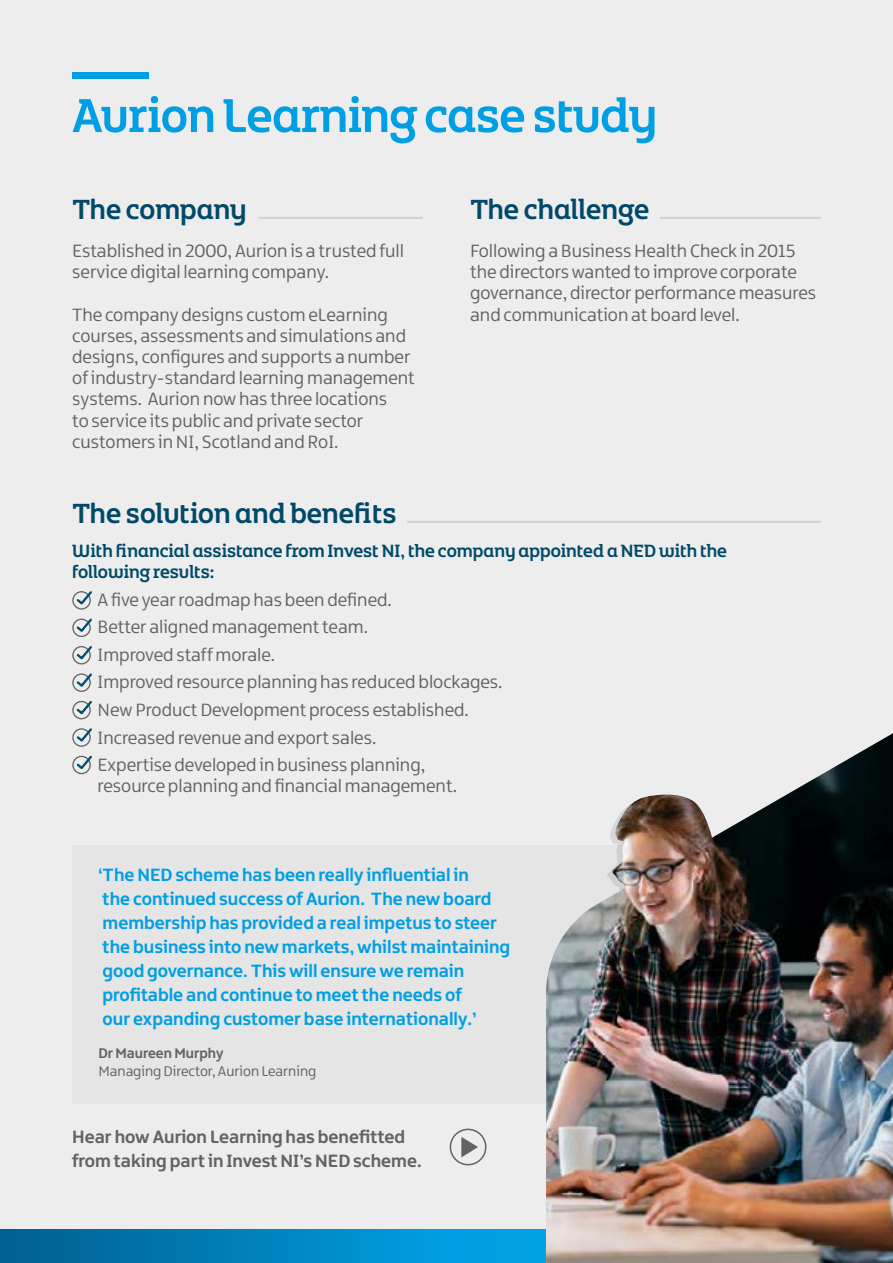
<style>
.page{position:relative;width:893px;height:1263px;background:#ededed}
.page>*{position:absolute;margin:0;border:0;box-sizing:border-box;transform-origin:0 0}
.t1{font:50.85px "Northern Ireland Headline";letter-spacing:-.01em;color:#009fe3}
.t2{font:29.7px "Northern Ireland Headline";color:#014969}
.t3{font:19.05px/21.1px "Northern Ireland";color:#646363}
.t4{font:700 19.05px/24px "Northern Ireland";color:#009fe3}
.t5{font:19.05px/21.1px "Northern Ireland Headline";color:#014969}
.t6{font:700 19.05px/24px "Northern Ireland";color:#646363}
.t7{font:15px "Northern Ireland";color:#646363}
.t8{font:700 15px "Northern Ireland";color:#646363}
</style>
<div class="page">
<div style="left:72px;top:845px;width:693px;height:258px;background:#e5e5e5"></div>
<svg style="left:0;top:1230px;width:546px;height:33px;background:#0083bf"></svg>
<hr style="left:407px;top:521px;width:414px;height:2px;background:#cdd1dc">
<hr style="left:660px;top:217px;width:161px;height:2px;background:#cdd1dc">
<hr style="left:258px;top:217px;width:165px;height:2px;background:#cdd1dc">
<div style="left:72px;top:701px;width:19px;height:18px;border:1px solid #646363;border-radius:50%"></div>
<svg style="left:75px;top:700px;width:17px;height:16px"></svg>
<div style="left:72px;top:728px;width:19px;height:19px;border:1px solid #646363;border-radius:50%"></div>
<svg style="left:75px;top:728px;width:17px;height:16px"></svg>
<div style="left:72px;top:756px;width:19px;height:18px;border:1px solid #646363;border-radius:50%"></div>
<svg style="left:75px;top:755px;width:17px;height:16px"></svg>
<div style="left:72px;top:591px;width:19px;height:19px;border:1px solid #646363;border-radius:50%"></div>
<svg style="left:75px;top:591px;width:17px;height:16px"></svg>
<div style="left:72px;top:618px;width:19px;height:19px;border:1px solid #646363;border-radius:50%"></div>
<svg style="left:75px;top:618px;width:17px;height:16px"></svg>
<div style="left:72px;top:646px;width:19px;height:18px;border:1px solid #646363;border-radius:50%"></div>
<svg style="left:75px;top:646px;width:17px;height:15px"></svg>
<div style="left:72px;top:673px;width:19px;height:19px;border:1px solid #646363;border-radius:50%"></div>
<svg style="left:75px;top:673px;width:17px;height:16px"></svg>
<img style="left:546px;top:733px;width:347px;height:530px">
<div style="left:72px;top:72px;width:76px;height:7px;background:#009fe3"></div>
<img style="left:597px;top:794px;width:182px;height:177px">
<div style="left:450px;top:1128px;width:36px;height:37px;border:2px solid #646363;border-radius:50%"></div>
<svg style="left:461px;top:1137px;width:17px;height:20px"></svg>
<h1 class="t1" style="left:72px;top:83px;width:587px">Aurion Learning case study</h1>
<h2 class="t2" style="left:72px;top:190px;width:176px">The company</h2>
<h2 class="t2" style="left:470px;top:190px;width:181px">The challenge</h2>
<p class="t3" style="left:72px;top:240px;width:333px">Established in 2000, Aurion is a trusted full service digital learning company.</p>
<p class="t3" style="left:72px;top:304px;width:344px">The company designs custom eLearning courses, assessments and simulations and designs, configures and supports a number of industry-standard learning management systems. Aurion now has three locations<br>to service its public and private sector customers in NI, Scotland and RoI.</p>
<h2 class="t2" style="left:72px;top:494px;width:326px">The solution and benefits</h2>
<p class="t3" style="left:470px;top:240px;width:347px">Following a Business Health Check in 2015 the directors wanted to improve corporate governance, director performance measures and communication at board level.</p>
<p class="t5" style="left:72px;top:540px;width:656px">With financial assistance from Invest NI, the company appointed a NED with the following results:</p>
<p class="t3" style="left:98px;top:586px;width:406px;line-height:27.6px">A five year roadmap has been defined.<br>Better aligned management team.<br>Improved staff morale.<br>Improved resource planning has reduced blockages.<br>New Product Development process established.<br>Increased revenue and export sales.<br>Expertise developed in business planning,</p>
<p class="t3" style="left:98px;top:775px;width:361px">resource planning and financial management.</p>
<p class="t4" style="left:98px;top:863px;width:413px">‘The NED scheme has been really influential in<br>the continued success of Aurion. The new board membership has provided a real impetus to steer the business into new markets, whilst maintaining good governance. This will ensure we remain profitable and continue to meet the needs of<br>our expanding customer base internationally.’</p>
<p class="t8" style="left:98px;top:1043px;width:127px">Dr Maureen Murphy</p>
<p class="t7" style="left:98px;top:1062px;width:219px">Managing Director, Aurion Learning</p>
<p class="t6" style="left:72px;top:1124px;width:351px">Hear how Aurion Learning has benefitted from taking part in Invest NI’s NED scheme.</p>
</div>
